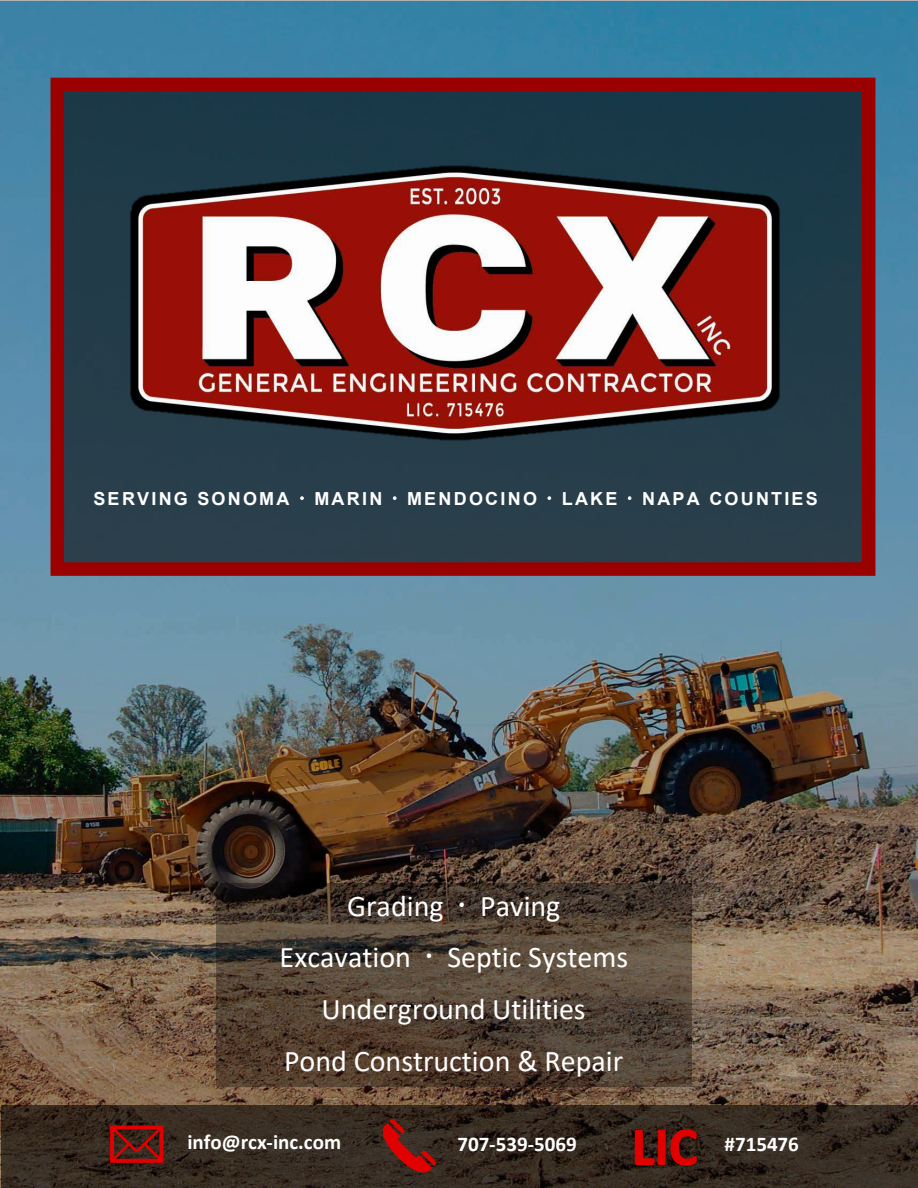
<style>
.page{position:relative;width:918px;height:1188px;background:#fff}
.page>*{position:absolute;margin:0;border:0;box-sizing:border-box;transform-origin:0 0}
.t1{font:30px/51.6px "Calibri";color:#fff;text-align:center}
.t2{font:700 21px "Calibri";color:#fff}
.t3{font:700 18px "Arial";letter-spacing:.12em;color:#fff}
</style>
<div class="page">
<div style="left:0;top:0;width:917px;height:1187px;background:#000;opacity:.31"></div>
<img style="left:124px;top:163px;width:661px;height:281px">
<div style="left:23px;top:488px;width:837px;height:36px;background:#293f4b"></div>
<div style="left:2px;top:1106px;width:916px;height:82px;background:#000;opacity:.57"></div>
<svg style="left:383px;top:1119px;width:53px;height:54px;background:#6d1d17"></svg>
<svg style="left:110px;top:1125px;width:53px;height:38px;background:#80140f"></svg>
<img style="left:633px;top:1127px;width:67px;height:43px">
<svg style="left:634px;top:1129px;width:63px;height:37px;background:#800e0b"></svg>
<div style="left:216px;top:883px;width:476px;height:203px;background:#000;opacity:.33"></div>
<svg style="left:460px;top:903px;width:4px;height:4px"></svg>
<svg style="left:427px;top:954px;width:4px;height:5px"></svg>
<p class="t3" style="left:93px;top:486px;width:198px">SERVING SONOMA</p>
<p class="t3" style="left:315px;top:486px;width:69px">MARIN</p>
<p class="t3" style="left:407px;top:486px;width:131px">MENDOCINO</p>
<p class="t3" style="left:562px;top:486px;width:57px">LAKE</p>
<p class="t3" style="left:642px;top:486px;width:177px">NAPA COUNTIES</p>
<p class="t1" style="left:280px;top:879px;width:350px">Grading Paving<br>Excavation Septic Systems<br>Underground Utilities<br>Pond Construction &amp; Repair</p>
<p class="t2" style="left:187px;top:1128px;width:155px">info@rcx-inc.com</p>
<p class="t2" style="left:457px;top:1129px;width:121px">707-539-5069</p>
<p class="t2" style="left:725px;top:1129px;width:76px">#715476</p>
</div>
